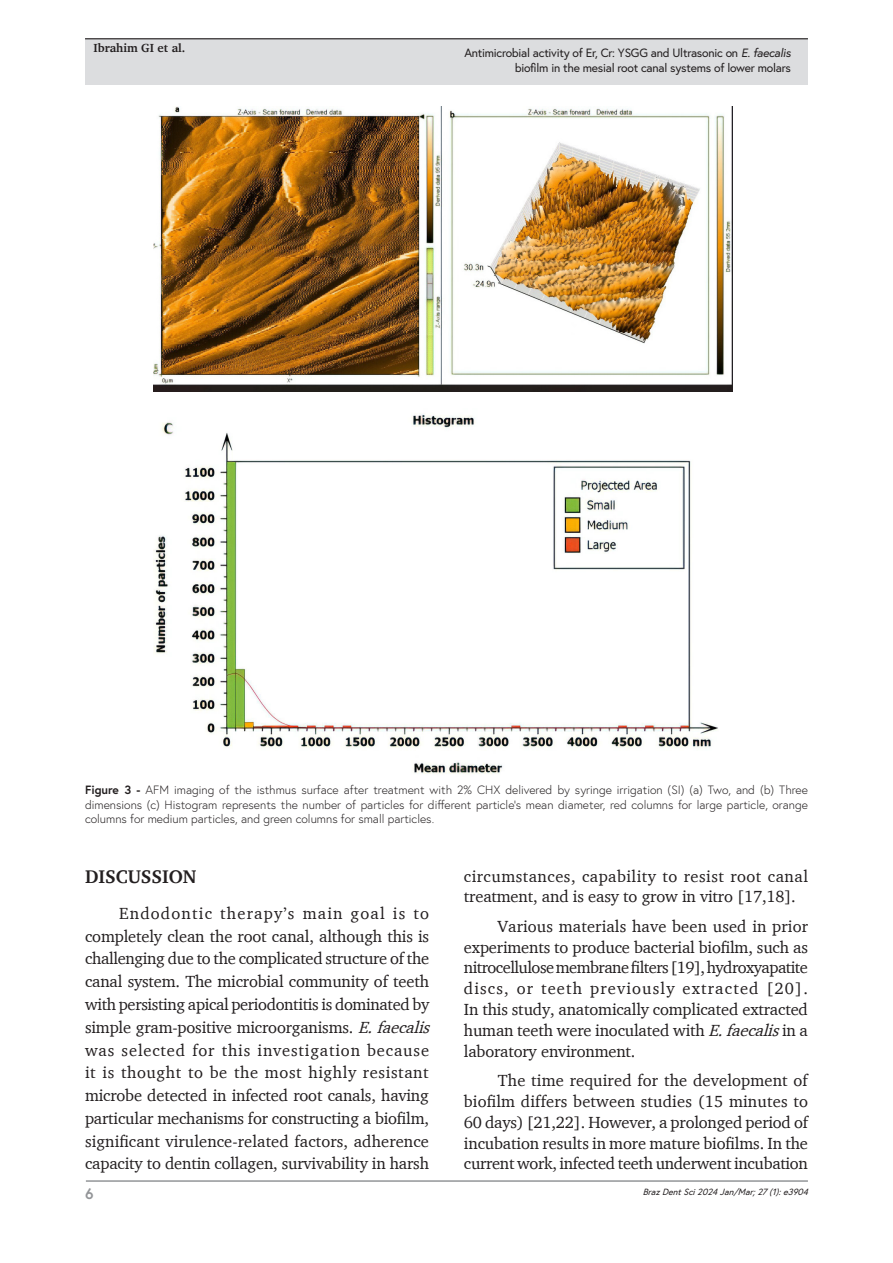
<style>
.page{position:relative;width:893px;height:1263px;background:#fff}
.page>*{position:absolute;margin:0;border:0;box-sizing:border-box;transform-origin:0 0}
.Heading1{font:700 18.75px "Charter";color:#231f20}
.Paragraph{font:16.5px/22.8px "Charter";letter-spacing:-.01em;color:#231f20;text-align:justify}
.Paragraph-2{font:16.5px/20.9px "Charter";letter-spacing:.03em;color:#231f20}
.t1{font:700 15px "Europa";color:#939598}
.FigureCaption{font:300 12px/14.4px "Europa";color:#231f20;text-align:justify}
.t2{font:12px/14.4px "Europa";letter-spacing:-.02em;color:#231f20;text-align:right}
.t3{font:700 12px "Charter";color:#231f20}
.t4{font:italic 9px "Europa";color:#231f20}
.s1{font-style:italic}
.s2{font-weight:700}
</style>
<div class="page">
<hr style="left:86px;top:1180px;width:722px;height:2px;background:#939598">
<div style="left:85px;top:39px;width:723px;height:46px;background:#dcdddf"></div>
<hr style="left:85px;top:38px;width:723px;height:1px;background:#231f20">
<img style="left:154px;top:106px;width:579px;height:285px">
<img style="left:154px;top:414px;width:564px;height:360px">
<p class="t3" style="left:94px;top:41px;width:93px">Ibrahim GI et al.</p>
<p class="t2" style="left:464px;top:46px;width:328px">Antimicrobial activity of Er, Cr: YSGG and Ultrasonic on <span class="s1">E. faecalis </span>biofilm in the mesial root canal systems of lower molars</p>
<p class="FigureCaption" style="left:85px;top:783px;width:724px"><span class="s2">Figure 3 -</span> AFM imaging of the isthmus surface after treatment with 2% CHX delivered by syringe irrigation (SI) (a) Two, and (b) Three dimensions (c) Histogram represents the number of particles for different particle’s mean diameter, red columns for large particle, orange columns for medium particles, and green columns for small particles.</p>
<p class="Heading1" style="left:85px;top:865px;width:113px">DISCUSSION</p>
<p class="Paragraph" style="left:85px;top:901px;width:351px;text-align:left;text-indent:34px">Endodontic therapy’s main goal is to completely clean the root canal, although this is challenging due to the complicated structure of the canal system. The microbial community of teeth with persisting apical periodontitis is dominated by simple gram-positive microorganisms. <span class="s1">E.faecalis </span>was selected for this investigation because it is thought to be the most highly resistant microbe detected in infected root canals, having particular mechanisms for constructing a biofilm, significant virulence-related factors, adherence capacity to dentin collagen, survivability in harsh</p>
<p class="Paragraph-2" style="left:464px;top:865px;width:346px">circumstances, capability to resist root canal treatment, and is easy to grow in vitro [17,18].</p>
<p class="Paragraph" style="left:464px;top:915px;width:346px;line-height:20.9px;text-indent:34px">Various materials have been used in prior experiments to produce bacterial biofilm, such as nitrocellulose membrane filters [19], hydroxyapatite discs, or teeth previously extracted [20].<br>In this study, anatomically complicated extracted human teeth were inoculated with <span class="s1">E.faecalis</span>in a laboratory environment.</p>
<p class="Paragraph" style="left:464px;top:1070px;width:346px;line-height:20.9px;text-indent:34px">The time required for the development of biofilm differs between studies (15 minutes to 60 days) [21,22]. However, a prolonged period of incubation results in more mature biofilms. In the current work, infected teeth underwent incubation</p>
<p class="t1" style="left:85px;top:1184px;width:10px">6</p>
<p class="t4" style="left:643px;top:1185px;width:170px">BrazDentSci2024Jan/Mar;27(1):e3904</p>
</div>
